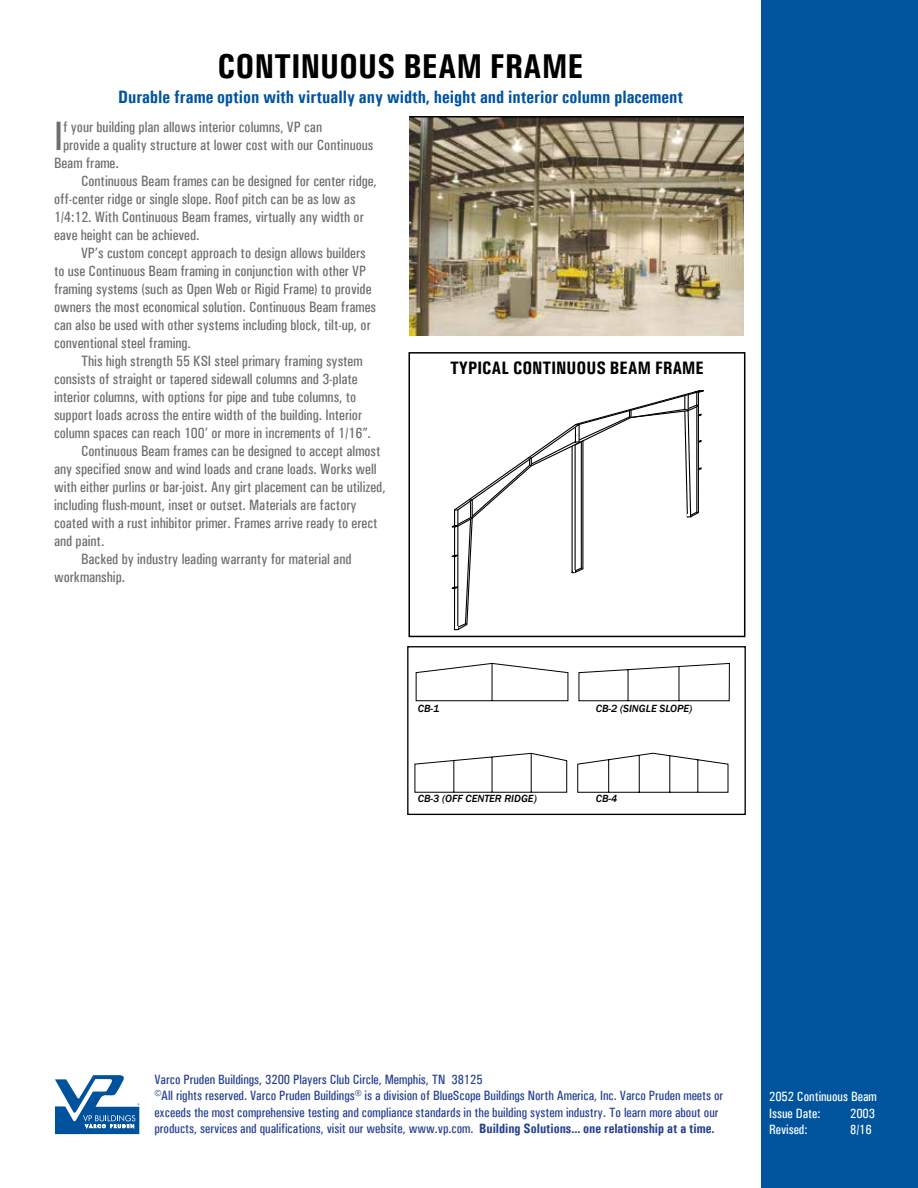
<style>
.page{position:relative;width:918px;height:1188px;background:#fff}
.page>*{position:absolute;margin:0;border:0;box-sizing:border-box;transform-origin:0 0}
.t1{font:500 41.1px "Univers Condensed";color:#6d6e71}
.t2{font:700 34.5px "Univers Condensed";color:#000}
.t3{font:700 18px "Univers Condensed";color:#00549e}
.t4{font:700 18px "Univers Condensed";color:#000}
.t5{font:500 15px "Univers Condensed";color:#6d6e71}
.t6{font:500 13.5px/16.5px "Univers Condensed";color:#25408f}
.t7{font:500 13.5px/16.2px "Univers Condensed";color:#fff}
.t8{font:italic 500 10.65px "Franklin Gothic";color:#000}
.s1{font-family:"Franklin Gothic";font-weight:400}
.s2{font-weight:700}
</style>
<div class="page">
<div style="left:761px;top:0;width:157px;height:1188px;background:#00549e"></div>
<svg style="left:55px;top:1075px;width:84px;height:59px"></svg>
<div style="left:408px;top:352px;width:337px;height:285px;border:2px solid #000"></div>
<div style="left:407px;top:646px;width:339px;height:169px;border:1px solid #000"></div>
<svg style="left:414px;top:663px;width:316px;height:130px"></svg>
<svg style="left:452px;top:586px;width:4px;height:4px"></svg>
<svg style="left:456px;top:574px;width:14px;height:55px"></svg>
<svg style="left:452px;top:390px;width:251px;height:184px"></svg>
<img style="left:410px;top:117px;width:334px;height:218px">
<h2 class="t2" style="left:218px;top:45px;width:367px">CONTINUOUS BEAM FRAME</h2>
<p class="t3" style="left:118px;top:86px;width:567px">Durable frame option with virtually any width, height and interior column placement</p>
<h1 class="t1" style="left:54px;top:112px;width:11px">I</h1>
<p class="t5" style="left:63px;top:118px;width:261px">f your building plan allows interior columns, VP can</p>
<p class="t5" style="left:63px;top:136px;width:312px">provide a quality structure at lower cost with our Continuous</p>
<p class="t5" style="left:54px;top:154px;width:67px">Beam frame<span class="s1">.</span></p>
<p class="t5" style="left:81px;top:172px;width:297px">Continuous Beam frames can be designed for center ridge,</p>
<p class="t5" style="left:54px;top:190px;width:303px">off-center ridge or single slope. Roof pitch can be as low as</p>
<p class="t5" style="left:54px;top:208px;width:311px">1/4:12. With Continuous Beam frames, virtually any width or</p>
<p class="t5" style="left:54px;top:226px;width:147px">eave height can be achieved.</p>
<p class="t5" style="left:81px;top:244px;width:286px">VP’s custom concept approach to design allows builders</p>
<p class="t5" style="left:54px;top:262px;width:314px">to use Continuous Beam framing in conjunction with other VP</p>
<p class="t5" style="left:54px;top:280px;width:319px">framing systems (such as Open Web or Rigid Frame) to provide</p>
<p class="t5" style="left:54px;top:298px;width:324px">owners the most economical solution. Continuous Beam frames</p>
<p class="t5" style="left:54px;top:316px;width:318px">can also be used with other systems including block, tilt-up, or</p>
<p class="t5" style="left:54px;top:334px;width:138px">conventional steel framing.</p>
<p class="t5" style="left:81px;top:352px;width:283px">This high strength 55 KSI steel primary framing system</p>
<p class="t5" style="left:54px;top:370px;width:305px">consists of straight or tapered sidewall columns and 3-plate</p>
<p class="t5" style="left:54px;top:388px;width:304px">interior columns, with options for pipe and tube columns, to</p>
<p class="t5" style="left:54px;top:406px;width:310px">support loads across the entire width of the building. Interior</p>
<p class="t5" style="left:54px;top:424px;width:318px">column spaces can reach 100’ or more in increments of 1/16”.</p>
<p class="t5" style="left:81px;top:442px;width:301px">Continuous Beam frames can be designed to accept almost</p>
<p class="t5" style="left:54px;top:460px;width:324px">any specified snow and wind loads and crane loads. Works well</p>
<p class="t5" style="left:54px;top:478px;width:333px">with either purlins or bar-joist. Any girt placement can be utilized,</p>
<p class="t5" style="left:54px;top:496px;width:304px">including flush-mount, inset or outset. Materials are factory</p>
<p class="t5" style="left:54px;top:514px;width:325px">coated with a rust inhibitor primer. Frames arrive ready to erect</p>
<p class="t5" style="left:54px;top:532px;width:52px">and paint.</p>
<p class="t5" style="left:81px;top:550px;width:272px">Backed by industry leading warranty for material and</p>
<p class="t5" style="left:54px;top:568px;width:73px">workmanship.</p>
<p class="t4" style="left:450px;top:357px;width:255px">TYPICAL CONTINUOUS BEAM FRAME</p>
<p class="t8" style="left:418px;top:702px;width:23px">CB-1</p>
<p class="t8" style="left:596px;top:702px;width:98px">CB-2 (SINGLE SLOPE)</p>
<p class="t8" style="left:418px;top:792px;width:121px">CB-3 (OFF CENTER RIDGE)</p>
<p class="t8" style="left:596px;top:792px;width:23px">CB-4</p>
<p class="t6" style="left:154px;top:1071px;width:570px">Varco Pruden Buildings, 3200 Players Club Circle, Memphis, TN 38125<br>©All rights reserved. Varco Pruden Buildings® is a division of BlueScope Buildings North America, Inc. Varco Pruden meets or exceeds the most comprehensive testing and compliance standards in the building system industry. To learn more about our products, services and qualifications, visit our website, www.vp.com. <span class="s2">Building Solutions... one relationship at a time.</span></p>
<p class="t7" style="left:769px;top:1089px;width:109px">2052 Continuous Beam<br>Issue Date:</p>
<p class="t7" style="left:850px;top:1105px;width:26px">2003</p>
<p class="t7" style="left:769px;top:1121px;width:40px">Revised:</p>
<p class="t7" style="left:850px;top:1121px;width:23px">8/16</p>
</div>
